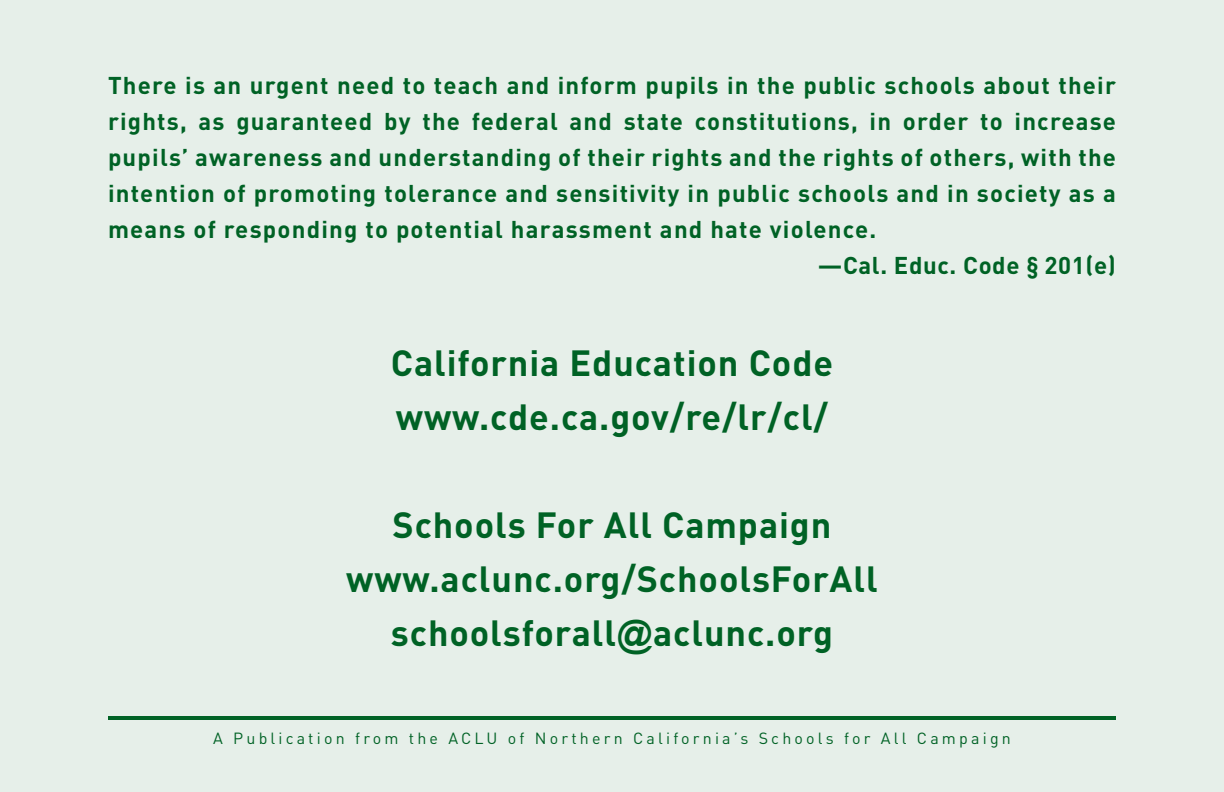
<style>
.page{position:relative;width:1224px;height:792px;background:#e6efe9}
.page>*{position:absolute;margin:0;border:0;box-sizing:border-box;transform-origin:0 0}
.t1{font:700 36px/54px "DIN";letter-spacing:.025em;color:#006225}
.t2{font:700 24px "DIN";letter-spacing:.05em;color:#006225}
.t3{font:700 24px "DIN";letter-spacing:.025em;color:#006225}
.t4{font:16px "DIN";letter-spacing:.2em;color:#006225}
.s1{font-family:"Arial"}
</style>
<div class="page">
<hr style="left:108px;top:716px;width:1008px;height:4px;background:#006225">
<p class="t2" style="left:108px;top:70px;width:1009px">There is an urgent need to teach and inform pupils in the public schools about their</p>
<p class="t2" style="left:108px;top:106px;width:1010px">rights, as guaranteed by the federal and state constitutions, in order to increase</p>
<p class="t2" style="left:108px;top:142px;width:1010px">pupils’ awareness and understanding of their rights and the rights of others, with the</p>
<p class="t2" style="left:108px;top:178px;width:1009px">intention of promoting tolerance and sensitivity in public schools and in society as a</p>
<p class="t2" style="left:108px;top:214px;width:770px">means of responding to potential harassment and hate violence.</p>
<p class="t3" style="left:818px;top:250px;width:300px">—Cal. Educ. Code § 201(e)</p>
<h1 class="t1" style="left:391px;top:334px;width:444px">California Education Code www.cde.ca.gov/re/lr/cl/</h1>
<h1 class="t1" style="left:346px;top:496px;width:533px;text-align:center">Schools For All Campaign www.aclunc.org/SchoolsForAll schoolsforall<span class="s1">@</span>aclunc.org</h1>
<p class="t4" style="left:213px;top:728px;width:799px">A Publication from the ACLU of Northern California’s Schools for All Campaign</p>
</div>
